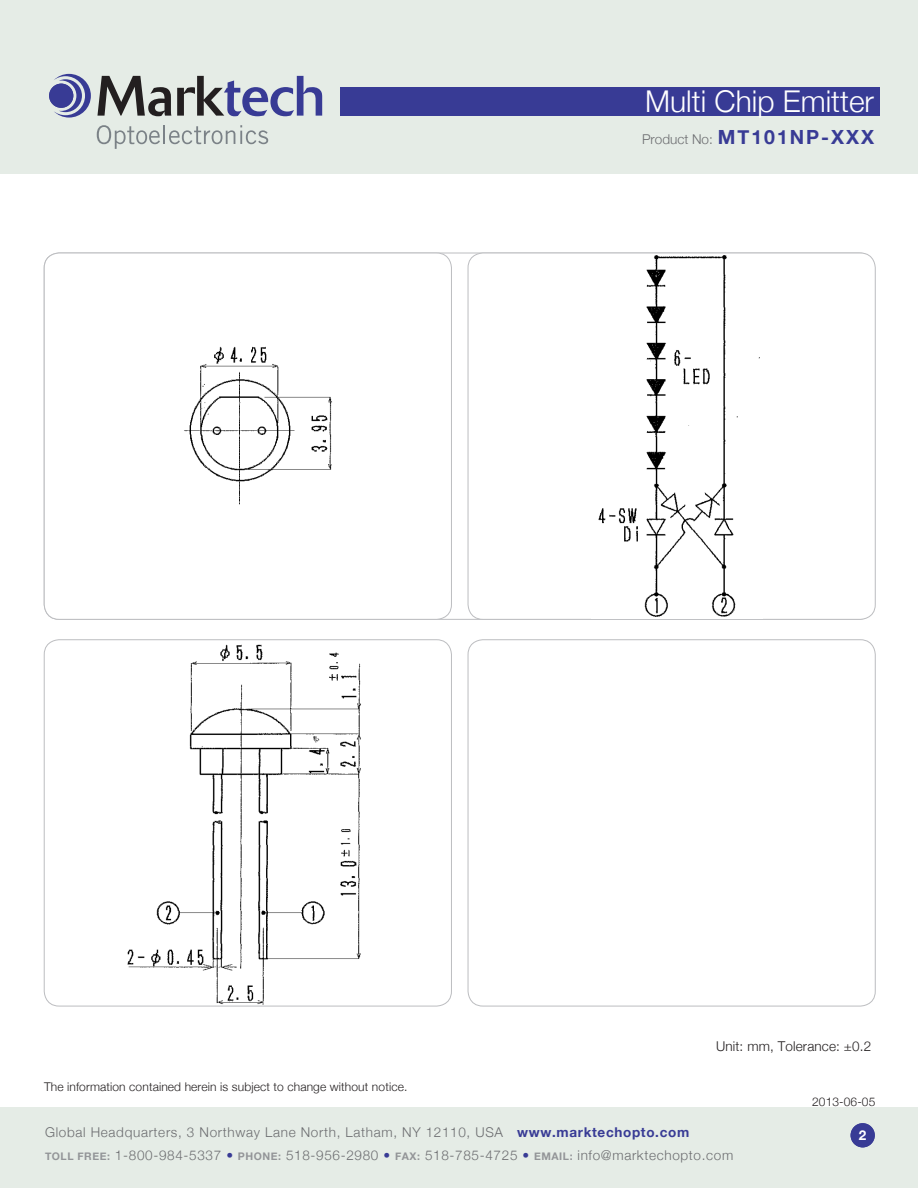
<style>
.page{position:relative;width:918px;height:1188px;background:#fff}
.page>*{position:absolute;margin:0;border:0;box-sizing:border-box;transform-origin:0 0}
.Product_Name{font:300 30px "Helvetica Neue";color:#fff}
.t1{font:700 19.5px "Helvetica Neue";letter-spacing:.1em;color:#383b95}
.t2{font:300 13.5px "Helvetica Neue";letter-spacing:.05em;color:#6c6d70}
.Text_flush_right{font:300 13.5px "Helvetica Neue";letter-spacing:.01em;color:#231f20}
.Text_flush_right-2{font:700 13.5px "Helvetica Neue";color:#fff}
.Text_flush_right-3{font:300 12px "Helvetica Neue";letter-spacing:.01em;color:#231f20}
.s1{font-weight:300;font-size:13.5px;color:#6c6d70}
.s2{font-weight:700;color:#383b95}
.s3{font-weight:700;font-size:10.5px;color:#939598}
.s4{color:#383b95}
</style>
<div class="page">
<div style="left:0;top:1107px;width:918px;height:81px;background:#e5ece6"></div>
<div style="left:0;top:0;width:918px;height:173px;background:#e5ece6"></div>
<div style="left:340px;top:87px;width:540px;height:29px;background:#383b95"></div>
<svg style="left:97px;top:125px;width:171px;height:24px"></svg>
<svg style="left:54px;top:74px;width:37px;height:44px"></svg>
<div style="left:49px;top:84px;width:24px;height:24px;background:#383b95;border-radius:50%"></div>
<svg style="left:97px;top:76px;width:74px;height:40px"></svg>
<svg style="left:177px;top:76px;width:145px;height:40px"></svg>
<div style="left:851px;top:1123px;width:24px;height:24px;background:#383b95;border-radius:50%"></div>
<img style="left:184px;top:346px;width:148px;height:159px">
<img style="left:127px;top:644px;width:234px;height:360px">
<img style="left:598px;top:256px;width:162px;height:361px">
<p class="Product_Name" style="left:645px;top:83px;width:230px">Multi Chip Emitter</p>
<p class="t1" style="left:642px;top:125px;width:233px"><span class="s1">Product No:</span> MT101NP-XXX</p>
<p class="Text_flush_right-3" style="left:44px;top:1079px;width:365px">The information contained herein is subject to change without notice.</p>
<p class="Text_flush_right" style="left:716px;top:1038px;width:157px">Unit: mm, Tolerance: ±0.2</p>
<p class="Text_flush_right-3" style="left:812px;top:1095px;width:65px">2013-06-05</p>
<p class="t2" style="left:45px;top:1124px;width:646px">Global Headquarters, 3 Northway Lane North, Latham, NY 12110, USA <span class="s2">www.marktechopto.com</span></p>
<p class="t2" style="left:45px;top:1147px;width:690px"><span class="s3">TOLL FREE:</span> 1-800-984-5337 <span class="s4">•</span> <span class="s3">PHONE:</span> 518-956-2980 <span class="s4">•</span> <span class="s3">FAX:</span> 518-785-4725 <span class="s4">•</span> <span class="s3">EMAIL:</span> info@marktechopto.com</p>
<p class="Text_flush_right-2" style="left:859px;top:1127px;width:9px">2</p>
</div>
